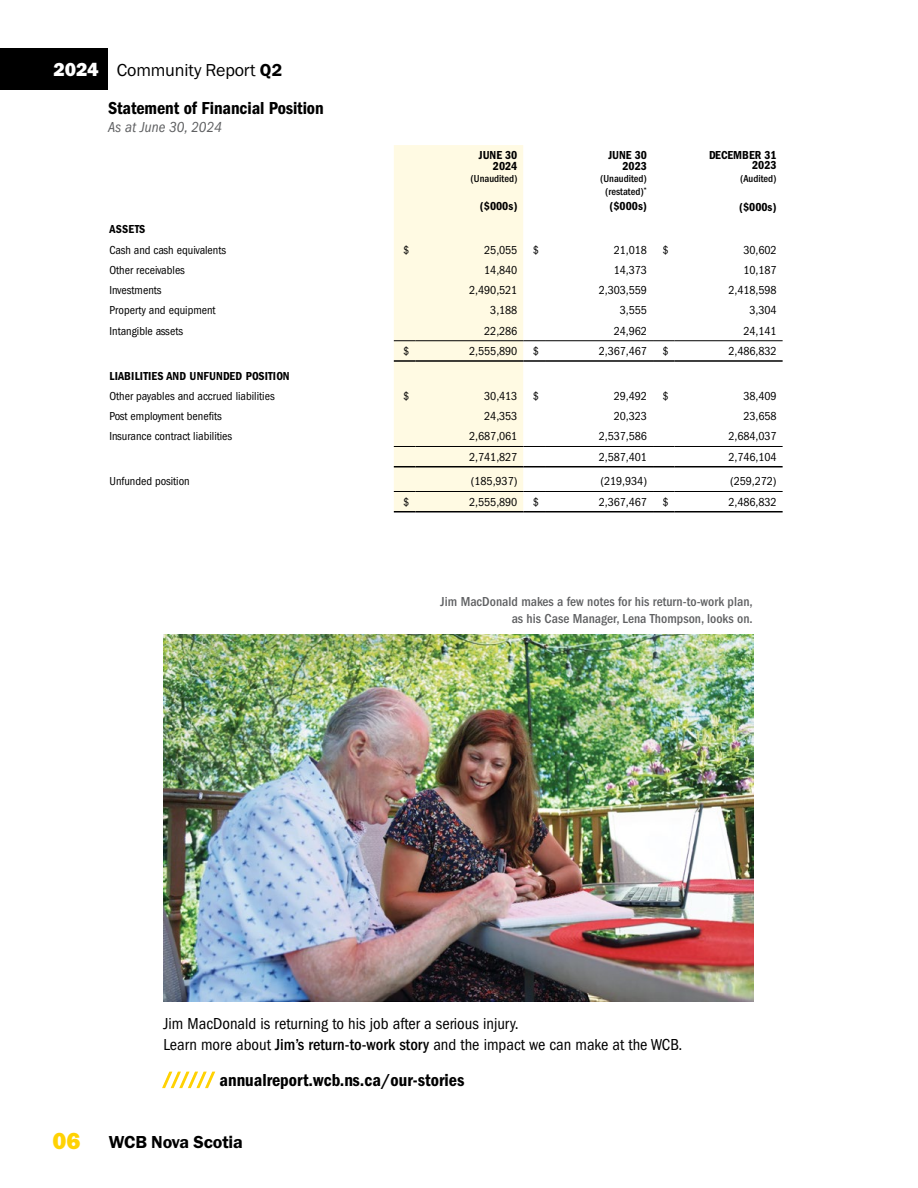
<style>
.page{position:relative;width:918px;height:1188px;background:#fff}
.page>*{position:absolute;margin:0;border:0;box-sizing:border-box;transform-origin:0 0}
.t1{font:18px "Franklin Gothic LT Pro Cn Dm";letter-spacing:-.005em;color:#000}
.t2{font:18px "Franklin Gothic URW Boo";letter-spacing:-.01em;color:#000}
.t3{font:18px "Franklin Gothic URW Dem";letter-spacing:-.01em;color:#000}
.t4{font:condensed 16.5px/21px "Franklin Gothic LT Pro";color:#000}
.t5{font:italic condensed 15px "Franklin Gothic LT Pro";letter-spacing:.005em;color:#5f6062}
.t6{font:500 condensed 13.5px/17.2px "Franklin Gothic LT Pro";color:#5f6062;text-align:right}
.t7{font:condensed 12px "Franklin Gothic LT Pro";letter-spacing:-.005em;color:#000}
.t8{font:12px/10.8px "Franklin Gothic LT Pro Cn Dm";color:#000;text-align:right}
.t9{font:500 condensed 10.5px/13.2px "Franklin Gothic LT Pro";color:#000;text-align:center}
.s1{font-family:"Franklin Gothic URW Hea";font-size:19.5px;color:#fff}
.s2{font-family:"Franklin Gothic URW Dem"}
.s3{font-weight:500}
.s4{font-family:"Franklin Gothic LT Pro";font-weight:500;font-stretch:condensed;color:#ffd203}
.s5{font-family:"Franklin Gothic URW Hea";font-size:24px;color:#ffd203}
</style>
<div class="page">
<div style="left:0;top:48px;width:108px;height:41px;background:#000"></div>
<div style="left:394px;top:145px;width:129px;height:366px;background:#fffae3"></div>
<svg style="left:523px;top:341px;width:152px;height:127px"></svg>
<svg style="left:394px;top:340px;width:21px;height:1px"></svg>
<hr style="left:415px;top:340px;width:108px;height:1px;background:#000">
<svg style="left:523px;top:340px;width:22px;height:1px"></svg>
<hr style="left:545px;top:340px;width:108px;height:1px;background:#000">
<svg style="left:653px;top:340px;width:22px;height:1px"></svg>
<hr style="left:675px;top:340px;width:108px;height:1px;background:#000">
<svg style="left:394px;top:446px;width:21px;height:1px"></svg>
<hr style="left:415px;top:446px;width:108px;height:1px;background:#000">
<svg style="left:523px;top:446px;width:22px;height:1px"></svg>
<hr style="left:545px;top:446px;width:108px;height:1px;background:#000">
<svg style="left:653px;top:446px;width:22px;height:1px"></svg>
<hr style="left:675px;top:446px;width:108px;height:1px;background:#000">
<svg style="left:394px;top:466px;width:21px;height:1px"></svg>
<hr style="left:415px;top:466px;width:108px;height:1px;background:#000">
<svg style="left:523px;top:466px;width:22px;height:1px"></svg>
<hr style="left:545px;top:466px;width:108px;height:1px;background:#000">
<svg style="left:653px;top:466px;width:22px;height:1px"></svg>
<hr style="left:675px;top:466px;width:108px;height:1px;background:#000">
<hr style="left:394px;top:360px;width:21px;height:2px;background:#000">
<hr style="left:415px;top:360px;width:108px;height:2px;background:#000">
<hr style="left:523px;top:360px;width:22px;height:2px;background:#000">
<hr style="left:545px;top:360px;width:108px;height:2px;background:#000">
<hr style="left:653px;top:360px;width:22px;height:2px;background:#000">
<hr style="left:675px;top:360px;width:108px;height:2px;background:#000">
<svg style="left:394px;top:491px;width:21px;height:1px"></svg>
<hr style="left:415px;top:491px;width:108px;height:1px;background:#000">
<svg style="left:523px;top:491px;width:22px;height:1px"></svg>
<hr style="left:545px;top:491px;width:108px;height:1px;background:#000">
<svg style="left:653px;top:491px;width:22px;height:1px"></svg>
<hr style="left:675px;top:491px;width:108px;height:1px;background:#000">
<svg style="left:394px;top:511px;width:21px;height:1px"></svg>
<hr style="left:415px;top:511px;width:108px;height:1px;background:#000">
<svg style="left:523px;top:511px;width:22px;height:1px"></svg>
<hr style="left:545px;top:511px;width:108px;height:1px;background:#000">
<svg style="left:653px;top:511px;width:22px;height:1px"></svg>
<hr style="left:675px;top:511px;width:108px;height:1px;background:#000">
<img style="left:164px;top:634px;width:589px;height:368px">
<h1 class="t2" style="left:54px;top:58px;width:230px"><span class="s1">2024</span> Community Report <span class="s2">Q2</span></h1>
<h1 class="t1" style="left:108px;top:97px;width:217px">Statement of Financial Position</h1>
<p class="t5" style="left:108px;top:118px;width:115px">As at June 30, 2024</p>
<p class="t8" style="left:479px;top:149px;width:40px">JUNE 30<br>2024</p>
<p class="t9" style="left:471px;top:172px;width:48px">(Unaudited)</p>
<p class="t8" style="left:480px;top:200px;width:39px">($000s)</p>
<p class="t8" style="left:608px;top:149px;width:40px">JUNE 30<br>2023</p>
<p class="t9" style="left:600px;top:172px;width:48px">(Unaudited) (restated)<sup>*</sup></p>
<p class="t8" style="left:609px;top:200px;width:39px">($000s)</p>
<p class="t8" style="left:709px;top:150px;width:69px">DECEMBER 31<br>2023</p>
<p class="t9" style="left:740px;top:172px;width:38px">(Audited)</p>
<p class="t8" style="left:739px;top:201px;width:39px">($000s)</p>
<p class="t8" style="left:109px;top:224px;width:37px">ASSETS</p>
<p class="t7" style="left:109px;top:243px;width:118px">Cash and cash equivalents</p>
<p class="t7" style="left:403px;top:243px;width:8px">$</p>
<p class="t7" style="left:484px;top:243px;width:35px">25,055</p>
<p class="t7" style="left:533px;top:243px;width:8px">$</p>
<p class="t7" style="left:614px;top:243px;width:35px">21,018</p>
<p class="t7" style="left:663px;top:243px;width:8px">$</p>
<p class="t7" style="left:743px;top:243px;width:35px">30,602</p>
<p class="t7" style="left:109px;top:263px;width:77px">Other receivables</p>
<p class="t7" style="left:484px;top:263px;width:35px">14,840</p>
<p class="t7" style="left:614px;top:263px;width:35px">14,373</p>
<p class="t7" style="left:743px;top:263px;width:35px">10,187</p>
<p class="t7" style="left:109px;top:283px;width:54px">Investments</p>
<p class="t7" style="left:469px;top:283px;width:50px">2,490,521</p>
<p class="t7" style="left:599px;top:283px;width:50px">2,303,559</p>
<p class="t7" style="left:728px;top:283px;width:50px">2,418,598</p>
<p class="t7" style="left:109px;top:304px;width:108px">Property and equipment</p>
<p class="t7" style="left:490px;top:304px;width:29px">3,188</p>
<p class="t7" style="left:620px;top:304px;width:29px">3,555</p>
<p class="t7" style="left:749px;top:304px;width:29px">3,304</p>
<p class="t7" style="left:109px;top:324px;width:75px">Intangible assets</p>
<p class="t7" style="left:484px;top:324px;width:35px">22,286</p>
<p class="t7" style="left:614px;top:324px;width:35px">24,962</p>
<p class="t7" style="left:743px;top:324px;width:35px">24,141</p>
<p class="t7" style="left:403px;top:344px;width:8px">$</p>
<p class="t7" style="left:469px;top:344px;width:50px">2,555,890</p>
<p class="t7" style="left:533px;top:344px;width:8px">$</p>
<p class="t7" style="left:599px;top:344px;width:50px">2,367,467</p>
<p class="t7" style="left:663px;top:344px;width:8px">$</p>
<p class="t7" style="left:728px;top:344px;width:50px">2,486,832</p>
<p class="t8" style="left:109px;top:370px;width:182px">LIABILITIES AND UNFUNDED POSITION</p>
<p class="t7" style="left:109px;top:389px;width:167px">Other payables and accrued liabilities</p>
<p class="t7" style="left:403px;top:389px;width:8px">$</p>
<p class="t7" style="left:484px;top:389px;width:35px">30,413</p>
<p class="t7" style="left:533px;top:389px;width:8px">$</p>
<p class="t7" style="left:614px;top:389px;width:35px">29,492</p>
<p class="t7" style="left:663px;top:389px;width:8px">$</p>
<p class="t7" style="left:743px;top:389px;width:35px">38,409</p>
<p class="t7" style="left:109px;top:409px;width:114px">Post employment benefits</p>
<p class="t7" style="left:484px;top:409px;width:35px">24,353</p>
<p class="t7" style="left:614px;top:409px;width:35px">20,323</p>
<p class="t7" style="left:743px;top:409px;width:35px">23,658</p>
<p class="t7" style="left:109px;top:430px;width:124px">Insurance contract liabilities</p>
<p class="t7" style="left:469px;top:430px;width:50px">2,687,061</p>
<p class="t7" style="left:599px;top:430px;width:50px">2,537,586</p>
<p class="t7" style="left:728px;top:430px;width:50px">2,684,037</p>
<p class="t7" style="left:469px;top:450px;width:50px">2,741,827</p>
<p class="t7" style="left:599px;top:450px;width:50px">2,587,401</p>
<p class="t7" style="left:728px;top:450px;width:50px">2,746,104</p>
<p class="t7" style="left:109px;top:475px;width:82px">Unfunded position</p>
<p class="t7" style="left:471px;top:475px;width:48px">(185,937)</p>
<p class="t7" style="left:600px;top:475px;width:48px">(219,934)</p>
<p class="t7" style="left:730px;top:475px;width:48px">(259,272)</p>
<p class="t7" style="left:403px;top:495px;width:8px">$</p>
<p class="t7" style="left:469px;top:495px;width:50px">2,555,890</p>
<p class="t7" style="left:533px;top:495px;width:8px">$</p>
<p class="t7" style="left:599px;top:495px;width:50px">2,367,467</p>
<p class="t7" style="left:663px;top:495px;width:8px">$</p>
<p class="t7" style="left:728px;top:495px;width:50px">2,486,832</p>
<p class="t6" style="left:441px;top:593px;width:314px">Jim MacDonald makes a few notes for his return-to-work plan, as his Case Manager, Lena Thompson, looks on.</p>
<h2 class="t4" style="left:164px;top:1013px;width:520px">Jim MacDonald is returning to his job after a serious injury.<br>Learn more about <span class="s3">Jim’s return-to-work story</span> and the impact we can make at the WCB.</h2>
<h1 class="t1" style="left:164px;top:1070px;width:303px"><span class="s4">//////</span> annualreport.wcb.ns.ca/our-stories</h1>
<h1 class="t3" style="left:52px;top:1130px;width:192px"><span class="s5">06</span> WCB Nova Scotia</h1>
</div>
